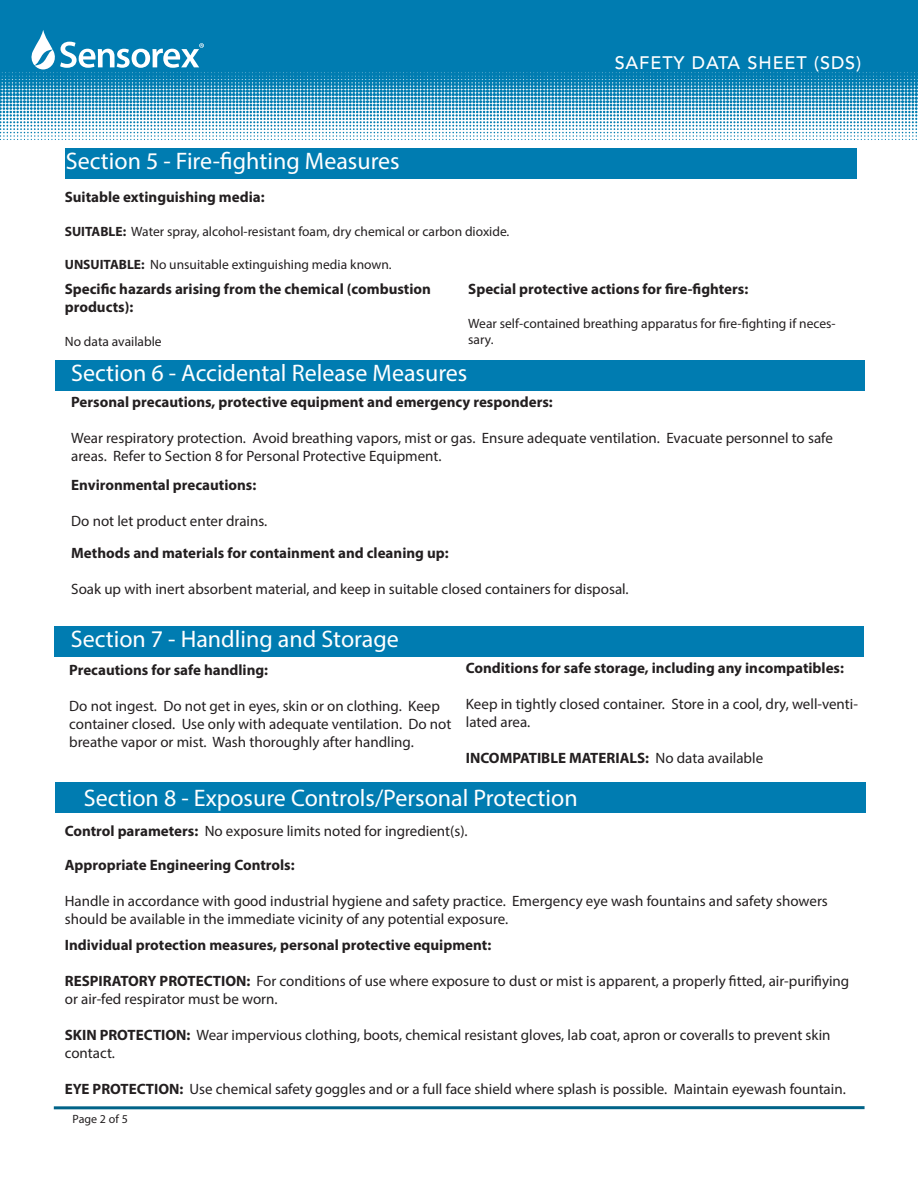
<style>
.page{position:relative;width:918px;height:1188px;background:#fff}
.page>*{position:absolute;margin:0;border:0;box-sizing:border-box;transform-origin:0 0}
.t1{font:24px "Myriad Pro";color:#fff}
.t2{font:500 18px "Avenir LT";letter-spacing:.05em;color:#fff}
.t3{font:15px/18px "Myriad Pro";color:#231f20}
.t4{font:700 15px/18px "Myriad Pro";color:#231f20}
.t5{font:13.5px/16.2px "Myriad Pro";color:#231f20}
.SpecsHeading{font:12px "Myriad Pro";color:#231f20}
.s1{font-weight:700}
.s2{font-weight:400}
</style>
<div class="page">
<div style="left:56px;top:360px;width:810px;height:31px;background:#007cb1"></div>
<div style="left:54px;top:626px;width:810px;height:31px;background:#007cb1"></div>
<div style="left:56px;top:782px;width:810px;height:31px;background:#007cb1"></div>
<div style="left:0;top:0;width:918px;height:69px;background:#007cb1"></div>
<svg style="left:0;top:30px;width:918px;height:110px"></svg>
<hr style="left:54px;top:1106px;width:811px;height:3px;background:#006388">
<div style="left:65px;top:148px;width:792px;height:31px;background:#007cb1"></div>
<p class="t2" style="left:615px;top:53px;width:248px">SAFETY DATA SHEET (SDS)</p>
<p class="t1" style="left:66px;top:146px;width:335px">Section 5 - Fire-fighting Measures</p>
<p class="t4" style="left:65px;top:187px;width:201px">Suitable extinguishing media:</p>
<p class="t5" style="left:65px;top:223px;width:446px"><span class="s1">SUITABLE:</span> Water spray, alcohol-resistant foam, dry chemical or carbon dioxide.</p>
<p class="t5" style="left:65px;top:256px;width:328px"><span class="s1">UNSUITABLE:</span> No unsuitable extinguishing media known.</p>
<p class="t4" style="left:65px;top:279px;width:368px">Specific hazards arising from the chemical (combustion products):</p>
<p class="t5" style="left:65px;top:333px;width:98px">No data available</p>
<p class="t4" style="left:468px;top:279px;width:282px">Special protective actions for fire-fighters:</p>
<p class="t5" style="left:468px;top:315px;width:369px">Wear self-contained breathing apparatus for fire-fighting if neces&shy;sary.</p>
<p class="t1" style="left:71px;top:359px;width:398px">Section 6 - Accidental Release Measures</p>
<p class="t4" style="left:71px;top:393px;width:483px">Personal precautions, protective equipment and emergency responders:</p>
<p class="t3" style="left:71px;top:429px;width:763px">Wear respiratory protection. Avoid breathing vapors, mist or gas. Ensure adequate ventilation. Evacuate personnel to safe areas. Refer to Section 8 for Personal Protective Equipment.</p>
<p class="t4" style="left:71px;top:476px;width:187px">Environmental precautions:</p>
<p class="t3" style="left:71px;top:512px;width:198px">Do not let product enter drains.</p>
<p class="t4" style="left:71px;top:543px;width:379px">Methods and materials for containment and cleaning up:</p>
<p class="t3" style="left:71px;top:579px;width:559px">Soak up with inert absorbent material, and keep in suitable closed containers for disposal.</p>
<p class="t1" style="left:71px;top:624px;width:330px">Section 7 - Handling and Storage</p>
<p class="t4" style="left:69px;top:660px;width:201px">Precautions for safe handling:</p>
<p class="t3" style="left:69px;top:696px;width:384px">Do not ingest. Do not get in eyes, skin or on clothing. Keep container closed. Use only with adequate ventilation. Do not breathe vapor or mist. Wash thoroughly after handling.</p>
<p class="t4" style="left:466px;top:659px;width:380px">Conditions for safe storage, including any incompatibles:</p>
<p class="t3" style="left:466px;top:695px;width:394px">Keep in tightly closed container. Store in a cool, dry, well-venti&shy;lated area.</p>
<p class="t4" style="left:466px;top:749px;width:299px">INCOMPATIBLE MATERIALS: <span class="s2">No data available</span></p>
<p class="t1" style="left:84px;top:783px;width:495px">Section 8 - Exposure Controls/Personal Protection</p>
<p class="t3" style="left:65px;top:821px;width:404px"><span class="s1">Control parameters:</span> No exposure limits noted for ingredient(s).</p>
<p class="t4" style="left:65px;top:855px;width:231px">Appropriate Engineering Controls:</p>
<p class="t3" style="left:65px;top:892px;width:765px">Handle in accordance with good industrial hygiene and safety practice. Emergency eye wash fountains and safety showers should be available in the immediate vicinity of any potential exposure.</p>
<p class="t4" style="left:65px;top:935px;width:428px">Individual protection measures, personal protective equipment:</p>
<p class="t3" style="left:65px;top:972px;width:786px"><span class="s1">RESPIRATORY PROTECTION:</span> For conditions of use where exposure to dust or mist is apparent, a properly fitted, air-purifiying or air-fed respirator must be worn.</p>
<p class="t3" style="left:65px;top:1026px;width:767px"><span class="s1">SKIN PROTECTION:</span> Wear impervious clothing, boots, chemical resistant gloves, lab coat, apron or coveralls to prevent skin contact.</p>
<p class="t3" style="left:65px;top:1080px;width:783px"><span class="s1">EYE PROTECTION:</span> Use chemical safety goggles and or a full face shield where splash is possible. Maintain eyewash fountain.</p>
<p class="SpecsHeading" style="left:73px;top:1112px;width:57px">Page 2 of 5</p>
</div>
